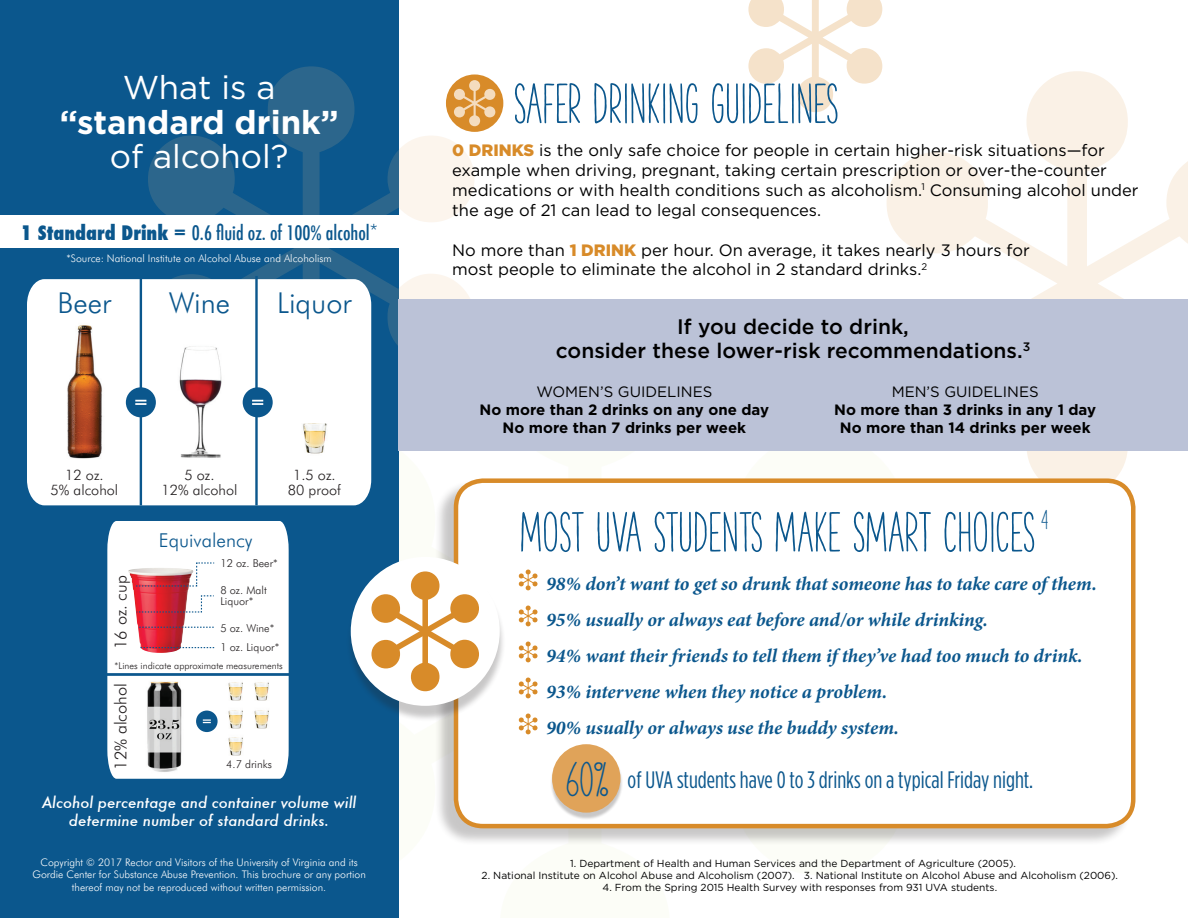
<style>
.page{position:relative;width:1188px;height:918px;background:#fff}
.page>*{position:absolute;margin:0;border:0;box-sizing:border-box;transform-origin:0 0}
.t1{font:700 52.5px "The Hand";color:#0b578d}
.t2{font:700 45.45px "The Hand";color:#0b578d}
.t3{font:33px "Gotham";color:#fff}
.t4{font:700 33px "Gotham";color:#fff}
.t5{font:300 28.8px "Futura BT";color:#0b578d}
.t6{font:23.7px "Gotham Condensed";color:#0b578d}
.t7{font:500 21px/24px "Gotham";color:#000;text-align:center}
.t8{font:italic 700 19.5px/36px "Minion Pro";letter-spacing:-.005em;color:#0b578d}
.t9{font:500 condensed 19.5px "Futura";color:#0b578d}
.t10{font:300 19.2px "Futura BT";color:#0b578d}
.t11{font:16.5px/19.8px "Gotham";color:#000}
.t12{font:300 16.5px "Futura BT";color:#231f20}
.t13{font:700 15px/18px "Gotham";color:#000;text-align:center}
.t14{font:italic 500 15px/18px "Futura";color:#fff;text-align:center}
.t15{font:15px "Gotham";color:#000}
.t16{font:300 14.4px/15.6px "Futura BT";color:#231f20;text-align:center}
.t17{font:300 10.95px/10.9px "Futura BT";color:#231f20}
.t18{font:300 10.5px/12.6px "Futura BT";color:#fff;text-align:center}
.t19{font:10.2px "Gotham";color:#000}
.t20{font:300 9.45px "Futura BT";color:#231f20}
.s1{font-weight:800}
.s2{font-weight:900;color:#d88b29}
</style>
<div class="page">
<div style="left:0;top:0;width:398px;height:918px;background:#0b578d"></div>
<svg style="left:887px;top:71px;width:301px;height:408px"></svg>
<svg style="left:148px;top:66px;width:326px;height:364px"></svg>
<svg style="left:748px;top:0;width:134px;height:112px"></svg>
<div style="left:398px;top:299px;width:790px;height:151px;background:#bbc2d7"></div>
<div style="left:434px;top:480px;width:698px;height:366px;background:#231f20;opacity:.25"></div>
<div style="left:456px;top:481px;width:677px;height:345px;background:#fff;border-radius:27px"></div>
<div style="left:454px;top:478px;width:682px;height:350px;border:4px solid #d88b29;border-radius:27px"></div>
<div style="left:346px;top:562px;width:160px;height:160px;background:#231f20;opacity:.25"></div>
<div style="left:351px;top:557px;width:149px;height:149px;background:#fff;border-radius:50%"></div>
<svg style="left:371px;top:571px;width:108px;height:120px"></svg>
<svg style="left:519px;top:570px;width:19px;height:20px"></svg>
<svg style="left:519px;top:606px;width:19px;height:20px"></svg>
<svg style="left:519px;top:642px;width:19px;height:20px"></svg>
<svg style="left:519px;top:678px;width:19px;height:20px"></svg>
<svg style="left:519px;top:714px;width:19px;height:20px"></svg>
<div style="left:0;top:215px;width:398px;height:33px;background:#fff"></div>
<div style="left:107px;top:521px;width:182px;height:258px;background:#fff"></div>
<hr style="left:107px;top:673px;width:185px;height:3px;background:#0b578d">
<img style="left:141px;top:678px;width:45px;height:97px">
<img style="left:217px;top:678px;width:27px;height:24px">
<img style="left:244px;top:678px;width:36px;height:24px">
<img style="left:217px;top:706px;width:27px;height:24px">
<img style="left:217px;top:732px;width:36px;height:24px">
<img style="left:244px;top:706px;width:36px;height:24px">
<img style="left:128px;top:568px;width:66px;height:85px">
<svg style="left:134px;top:562px;width:80px;height:25px;background:#e1b2b7"></svg>
<svg style="left:139px;top:627px;width:75px;height:1px"></svg>
<svg style="left:140px;top:647px;width:74px;height:1px"></svg>
<svg style="left:136px;top:595px;width:79px;height:18px"></svg>
<div style="left:196px;top:711px;width:22px;height:21px;background:#0b578d;border-radius:50%"></div>
<svg style="left:203px;top:719px;width:8px;height:4px"></svg>
<div style="left:27px;top:279px;width:344px;height:226px;background:#fff"></div>
<img style="left:38px;top:320px;width:93px;height:144px">
<img style="left:149px;top:310px;width:101px;height:151px">
<img style="left:284px;top:415px;width:61px;height:40px">
<hr style="left:140px;top:276px;width:2px;height:229px;background:#0b578d">
<hr style="left:255px;top:276px;width:3px;height:229px;background:#0b578d">
<div style="left:243px;top:387px;width:30px;height:30px;background:#0b578d;border-radius:50%"></div>
<svg style="left:252px;top:400px;width:11px;height:5px"></svg>
<div style="left:126px;top:387px;width:30px;height:30px;background:#0b578d;border-radius:50%"></div>
<svg style="left:135px;top:400px;width:11px;height:5px"></svg>
<div style="left:446px;top:74px;width:57px;height:58px;background:#d88b29;border-radius:50%"></div>
<svg style="left:454px;top:80px;width:41px;height:46px"></svg>
<div style="left:550px;top:747px;width:73px;height:73px;background:#231f20;opacity:.25"></div>
<div style="left:552px;top:744px;width:68px;height:69px;background:#e0a359;border-radius:50%"></div>
<h3 class="t3" style="left:123px;top:66px;width:154px">What is a</h3>
<h3 class="t4" style="left:60px;top:100px;width:280px">“standard drink”</h3>
<h3 class="t3" style="left:110px;top:135px;width:180px">of alcohol?</h3>
<p class="t9" style="left:20px;top:220px;width:359px"><span class="s1">1 Standard Drink =</span> 0.6 fluid oz. of 100% alcohol*</p>
<p class="t18" style="left:66px;top:252px;width:267px">*Source: National Institute on Alcohol Abuse and Alcoholism</p>
<h3 class="t5" style="left:58px;top:285px;width:55px">Beer</h3>
<h3 class="t5" style="left:169px;top:285px;width:63px">Wine</h3>
<h3 class="t5" style="left:277px;top:285px;width:76px">Liquor</h3>
<p class="t16" style="left:51px;top:467px;width:69px">12 oz.<br>5% alcohol</p>
<p class="t16" style="left:161px;top:467px;width:77px">5 oz.<br>12% alcohol</p>
<p class="t16" style="left:288px;top:467px;width:54px">1.5 oz.<br>80 proof</p>
<p class="t10" style="left:159px;top:528px;width:95px">Equivalency</p>
<p class="t17" style="left:220px;top:557px;width:59px">12 oz. Beer*</p>
<p class="t12" style="left:111px;top:649px;width:75px;rotate:-90deg">16 oz. cup</p>
<p class="t12" style="left:111px;top:770px;width:88px;rotate:-90deg">12% alcohol</p>
<p class="t17" style="left:220px;top:585px;width:48px">8 oz. Malt<br>Liquor*</p>
<p class="t17" style="left:220px;top:642px;width:60px">1 oz. Liquor*</p>
<p class="t17" style="left:220px;top:622px;width:55px">5 oz. Wine*</p>
<p class="t20" style="left:115px;top:660px;width:170px">*Lines indicate approximate measurements</p>
<p class="t17" style="left:226px;top:759px;width:47px">4.7 drinks</p>
<p class="t14" style="left:42px;top:794px;width:316px">Alcohol percentage and container volume will determine number of standard drinks.</p>
<p class="t18" style="left:32px;top:856px;width:335px">Copyright © 2017 Rector and Visitors of the University of Virginia and its<br>Gordie Center for Substance Abuse Prevention. This brochure or any portion thereof may not be reproduced without written permission.</p>
<h1 class="t1" style="left:513px;top:73px;width:326px">SAFER DRINKING GUIDELINES</h1>
<p class="t11" style="left:452px;top:140px;width:688px"><span class="s2">0 DRINKS</span> is the only safe choice for people in certain higher-risk situations—for example when driving, pregnant, taking certain prescription or over-the-counter medications or with health conditions such as alcoholism.<sup>1</sup> Consuming alcohol under the age of 21 can lead to legal consequences.</p>
<p class="t11" style="left:452px;top:240px;width:579px">No more than <span class="s2">1 DRINK</span> per hour. On average, it takes nearly 3 hours for most people to eliminate the alcohol in 2 standard drinks.<sup>2</sup></p>
<p class="t7" style="left:556px;top:315px;width:476px">If you decide to drink,<br>consider these lower-risk recommendations.<sup>3</sup></p>
<p class="t15" style="left:536px;top:382px;width:177px">WOMEN’S GUIDELINES</p>
<p class="t13" style="left:480px;top:401px;width:291px">No more than 2 drinks on any one day<br>No more than 7 drinks per week</p>
<p class="t15" style="left:892px;top:382px;width:149px">MEN’S GUIDELINES</p>
<p class="t13" style="left:834px;top:401px;width:263px">No more than 3 drinks in any 1 day<br>No more than 14 drinks per week</p>
<h1 class="t1" style="left:519px;top:502px;width:531px">MOST UVA STUDENTS MAKE SMART CHOICES <sup>4</sup></h1>
<p class="t8" style="left:546px;top:566px;width:552px">98% don’t want to get so drunk that someone has to take care of them.<br>95% usually or always eat before and/or while drinking.<br>94% want their friends to tell them if they’ve had too much to drink.<br>93% intervene when they notice a problem.<br>90% usually or always use the buddy system.</p>
<h2 class="t2" style="left:566px;top:753px;width:45px">60%</h2>
<h3 class="t6" style="left:628px;top:766px;width:407px">of UVA students have 0 to 3 drinks on a typical Friday night.</h3>
<p class="t19" style="left:570px;top:856px;width:447px">1. Department of Health and Human Services and the Department of Agriculture (2005).</p>
<p class="t19" style="left:482px;top:869px;width:638px">2. National Institute on Alcohol Abuse and Alcoholism (2007). 3. National Institute on Alcohol Abuse and Alcoholism (2006).</p>
<p class="t19" style="left:603px;top:881px;width:396px">4. From the Spring 2015 Health Survey with responses from 931 UVA students.</p>
</div>
